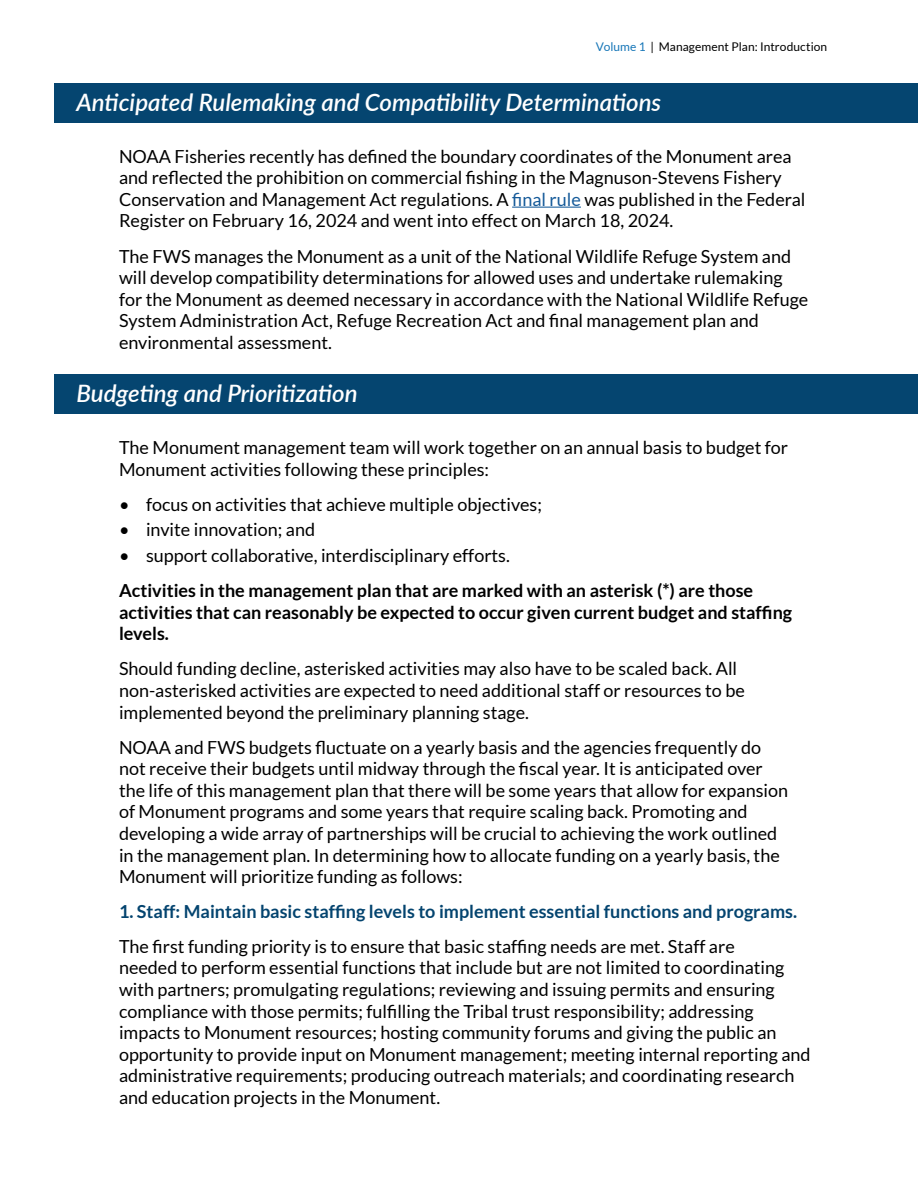
<style>
.page{position:relative;width:918px;height:1188px;background:#fff}
.page>*{position:absolute;margin:0;border:0;box-sizing:border-box;transform-origin:0 0}
.t1{font:italic 600 24px "Lato";color:#fff}
.t2{font:18px/21.6px "Lato";color:#000}
.t3{font:700 18px/21.6px "Lato";color:#000}
.t4{font:700 18px "Lato";color:#04446f}
.t5{font:12px "Lato";letter-spacing:.005em;color:#000}
.s1{color:#1877b8}
.s2{color:#165b9a}
</style>
<div class="page">
<hr style="left:512px;top:207px;width:69px;height:1px;background:#165b9a">
<div style="left:54px;top:83px;width:864px;height:40px;background:#054570"></div>
<div style="left:54px;top:374px;width:864px;height:40px;background:#054570"></div>
<p class="t5" style="left:596px;top:40px;width:233px"><span class="s1">Volume 1</span> | Management Plan: Introduction</p>
<h1 class="t1" style="left:77px;top:85px;width:586px">Anticipated Rulemaking and Compatibility Determinations</h1>
<p class="t2" style="left:119px;top:145px;width:688px">NOAA Fisheries recently has defined the boundary coordinates of the Monument area and reflected the prohibition on commercial fishing in the Magnuson-Stevens Fishery Conservation and Management Act regulations. A <span class="s2">final rule</span> was published in the Federal Register on February 16, 2024 and went into effect on March 18, 2024.</p>
<p class="t2" style="left:119px;top:245px;width:691px">The FWS manages the Monument as a unit of the National Wildlife Refuge System and will develop compatibility determinations for allowed uses and undertake rulemaking for the Monument as deemed necessary in accordance with the National Wildlife Refuge System Administration Act, Refuge Recreation Act and final management plan and environmental assessment.</p>
<h1 class="t1" style="left:77px;top:376px;width:283px">Budgeting and Prioritization</h1>
<p class="t2" style="left:119px;top:437px;width:671px">The Monument management team will work together on an annual basis to budget for<br>Monument activities following these principles:</p>
<p class="t2" style="left:119px;top:494px;width:424px">• focus on activities that achieve multiple objectives;</p>
<p class="t2" style="left:119px;top:519px;width:198px">• invite innovation; and</p>
<p class="t2" style="left:119px;top:545px;width:392px">• support collaborative, interdisciplinary efforts.</p>
<p class="t3" style="left:119px;top:579px;width:675px">Activities in the management plan that are marked with an asterisk (*) are those activities that can reasonably be expected to occur given current budget and staffing levels.</p>
<p class="t2" style="left:119px;top:658px;width:627px">Should funding decline, asterisked activities may also have to be scaled back. All non-asterisked activities are expected to need additional staff or resources to be implemented beyond the preliminary planning stage.</p>
<p class="t2" style="left:119px;top:736px;width:671px">NOAA and FWS budgets fluctuate on a yearly basis and the agencies frequently do not receive their budgets until midway through the fiscal year. It is anticipated over the life of this management plan that there will be some years that allow for expansion of Monument programs and some years that require scaling back. Promoting and developing a wide array of partnerships will be crucial to achieving the work outlined in the management plan. In determining how to allocate funding on a yearly basis, the Monument will prioritize funding as follows:</p>
<p class="t4" style="left:119px;top:901px;width:680px">1. Staff: Maintain basic staffing levels to implement essential functions and programs.</p>
<p class="t2" style="left:119px;top:935px;width:693px">The first funding priority is to ensure that basic staffing needs are met. Staff are<br>needed to perform essential functions that include but are not limited to coordinating with partners; promulgating regulations; reviewing and issuing permits and ensuring compliance with those permits; fulfilling the Tribal trust responsibility; addressing impacts to Monument resources; hosting community forums and giving the public an opportunity to provide input on Monument management; meeting internal reporting and administrative requirements; producing outreach materials; and coordinating research and education projects in the Monument.</p>
</div>
